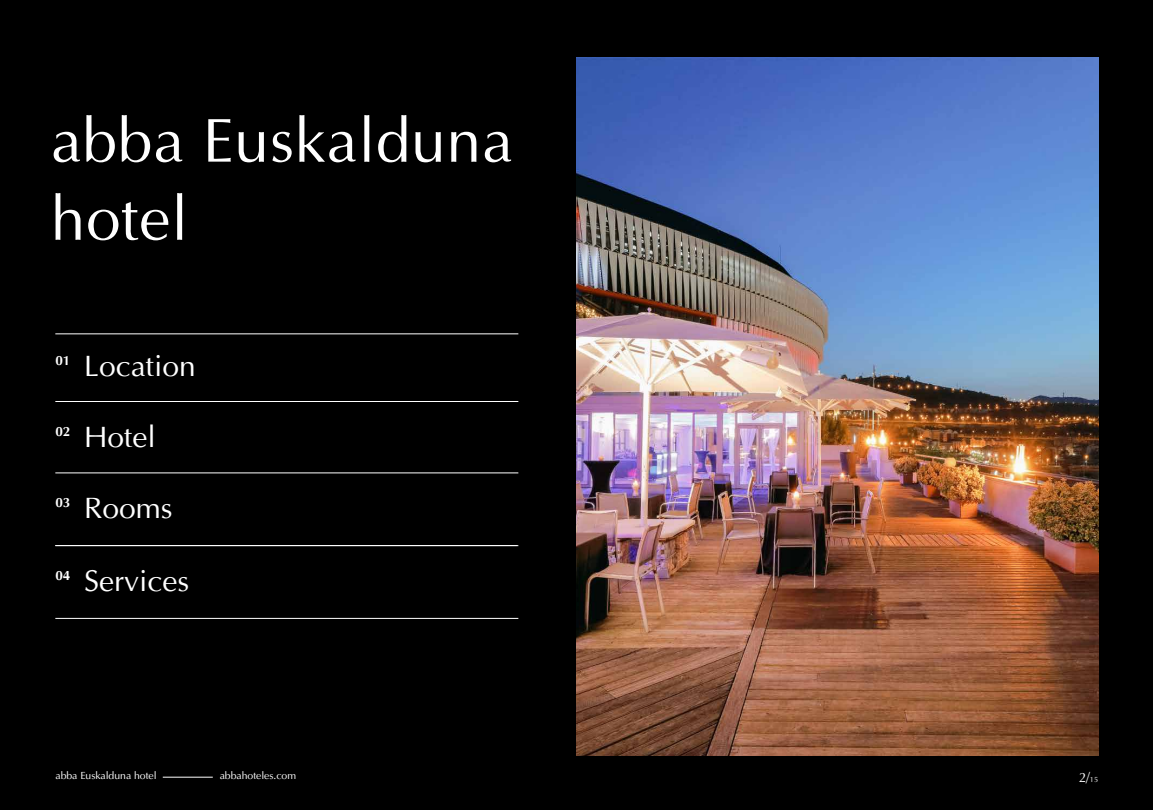
<style>
.page{position:relative;width:1153px;height:810px;background:#000}
.page>*{position:absolute;margin:0;border:0;box-sizing:border-box;transform-origin:0 0}
.t1{font:62.25px/78px "Ottawa Plain";letter-spacing:.01em;color:#fff}
.t2{font:30px "Ottawa Plain";color:#fff}
.t3{font:700 13.5px "Ottawa";color:#fff}
.t4{font:13.5px "Ottawa Plain";color:#fff}
.t5{font:10.5px "Ottawa Plain";letter-spacing:-.005em;color:#fff}
.s1{font-size:7.5px}
</style>
<div class="page">
<img style="left:577px;top:57px;width:521px;height:699px">
<hr style="left:55px;top:334px;width:463px;height:1px;background:#fff">
<hr style="left:55px;top:401px;width:463px;height:1px;background:#fff">
<hr style="left:55px;top:473px;width:463px;height:1px;background:#fff">
<hr style="left:55px;top:545px;width:463px;height:1px;background:#fff">
<hr style="left:55px;top:618px;width:463px;height:1px;background:#fff">
<hr style="left:163px;top:777px;width:50px;height:1px;background:#fff">
<h1 class="t1" style="left:51px;top:102px;width:464px">abba Euskalduna hotel</h1>
<p class="t3" style="left:55px;top:352px;width:17px">01</p>
<h2 class="t2" style="left:84px;top:348px;width:113px">Location</h2>
<p class="t3" style="left:55px;top:423px;width:17px">02</p>
<h2 class="t2" style="left:84px;top:419px;width:73px">Hotel</h2>
<p class="t3" style="left:55px;top:494px;width:17px">03</p>
<h2 class="t2" style="left:84px;top:490px;width:90px">Rooms</h2>
<p class="t3" style="left:55px;top:567px;width:17px">04</p>
<h2 class="t2" style="left:84px;top:563px;width:106px">Services</h2>
<p class="t5" style="left:56px;top:770px;width:103px">abba Euskalduna hotel</p>
<p class="t5" style="left:220px;top:770px;width:78px">abbahoteles.com</p>
<p class="t4" style="left:1079px;top:769px;width:21px">2/<span class="s1">15</span></p>
</div>
